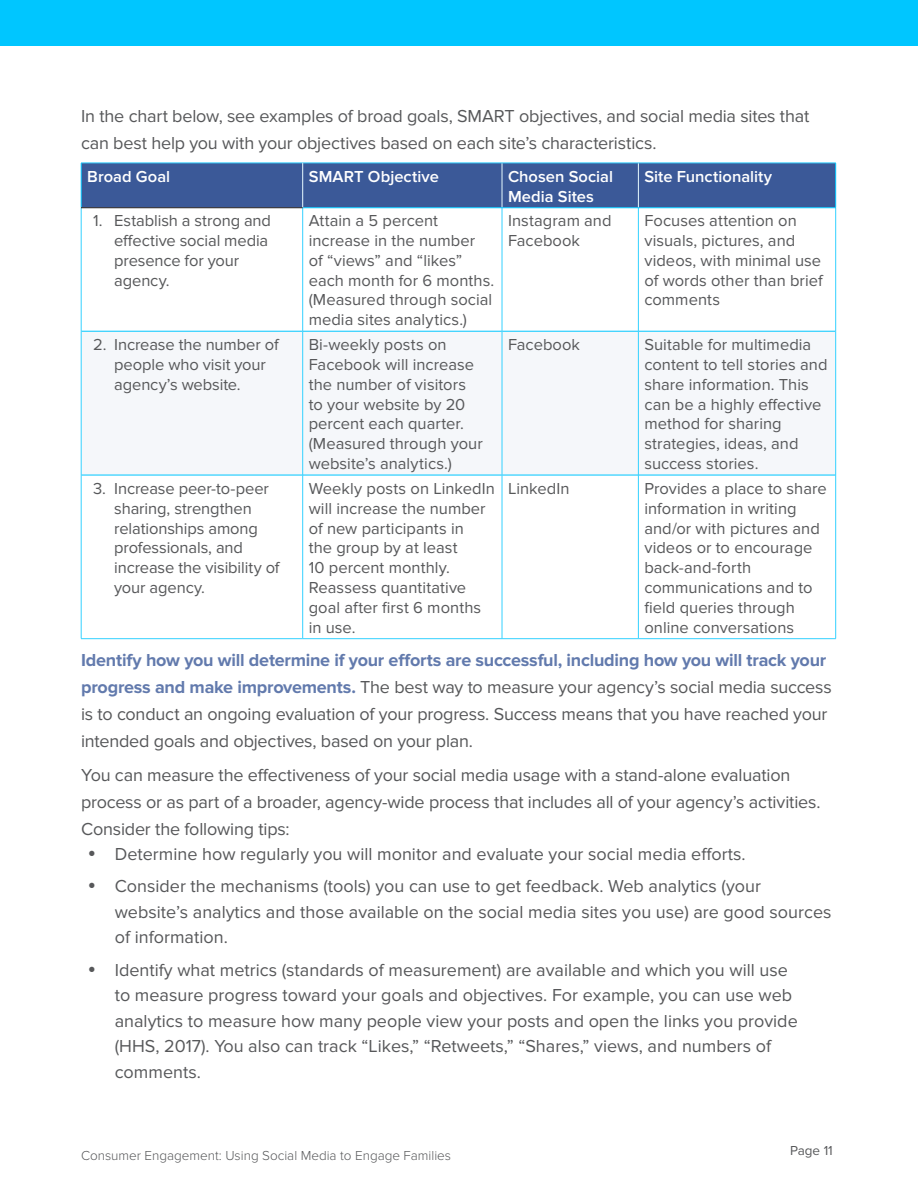
<style>
.page{position:relative;width:918px;height:1188px;background:#fff}
.page>*{position:absolute;margin:0;border:0;box-sizing:border-box;transform-origin:0 0}
.t1{font:18px/27px "Proxima Nova";color:#57585a}
.t2{font:16.5px/19.8px "Proxima Nova";color:#57585a}
.t3{font:600 16.5px/19.8px "Proxima Nova";color:#fff}
.t4{font:300 13.5px "Proxima Nova";color:#57585a}
.t5{font:13.5px "Proxima Nova";color:#57585a}
.s1{font-weight:700;color:#627aad}
</style>
<div class="page">
<div style="left:0;top:0;width:918px;height:45px;background:#00c6ff"></div>
<div style="left:82px;top:164px;width:753px;height:43px;background:#3b5998"></div>
<svg style="left:82px;top:208px;width:753px;height:430px"></svg>
<div style="left:82px;top:332px;width:753px;height:143px;background:#f5f7fa"></div>
<hr style="left:81px;top:331px;width:222px;height:1px;background:#00c6ff">
<hr style="left:303px;top:331px;width:199px;height:1px;background:#00c6ff">
<hr style="left:502px;top:331px;width:136px;height:1px;background:#00c6ff">
<hr style="left:639px;top:331px;width:196px;height:1px;background:#00c6ff">
<hr style="left:81px;top:475px;width:222px;height:1px;background:#00c6ff">
<hr style="left:303px;top:475px;width:199px;height:1px;background:#00c6ff">
<hr style="left:502px;top:475px;width:136px;height:1px;background:#00c6ff">
<hr style="left:639px;top:475px;width:196px;height:1px;background:#00c6ff">
<hr style="left:502px;top:163px;width:1px;height:45px;background:#e6f9ff">
<hr style="left:638px;top:163px;width:1px;height:45px;background:#e6f9ff">
<hr style="left:81px;top:208px;width:1px;height:123px;background:#33d1ff">
<hr style="left:302px;top:208px;width:1px;height:123px;background:#33d1ff">
<hr style="left:502px;top:208px;width:1px;height:123px;background:#33d1ff">
<hr style="left:638px;top:208px;width:1px;height:123px;background:#33d1ff">
<hr style="left:835px;top:208px;width:1px;height:123px;background:#33d1ff">
<hr style="left:81px;top:331px;width:1px;height:144px;background:#33d1ff">
<hr style="left:302px;top:331px;width:1px;height:144px;background:#33d1ff">
<hr style="left:502px;top:331px;width:1px;height:144px;background:#33d1ff">
<hr style="left:638px;top:331px;width:1px;height:144px;background:#33d1ff">
<hr style="left:835px;top:331px;width:1px;height:144px;background:#33d1ff">
<hr style="left:81px;top:475px;width:1px;height:163px;background:#33d1ff">
<hr style="left:302px;top:475px;width:1px;height:163px;background:#33d1ff">
<hr style="left:502px;top:475px;width:1px;height:163px;background:#33d1ff">
<hr style="left:638px;top:475px;width:1px;height:163px;background:#33d1ff">
<hr style="left:835px;top:475px;width:1px;height:163px;background:#33d1ff">
<hr style="left:81px;top:638px;width:222px;height:1px;background:#33d1ff">
<hr style="left:303px;top:638px;width:199px;height:1px;background:#33d1ff">
<hr style="left:502px;top:638px;width:136px;height:1px;background:#33d1ff">
<hr style="left:638px;top:638px;width:198px;height:1px;background:#33d1ff">
<hr style="left:303px;top:163px;width:199px;height:1px;background:#33d1ff">
<hr style="left:502px;top:163px;width:136px;height:1px;background:#33d1ff">
<hr style="left:638px;top:163px;width:198px;height:1px;background:#33d1ff">
<hr style="left:835px;top:163px;width:1px;height:45px;background:#00c6ff">
<hr style="left:303px;top:207px;width:199px;height:1px;background:#00c6ff">
<hr style="left:502px;top:207px;width:136px;height:1px;background:#00c6ff">
<hr style="left:638px;top:207px;width:198px;height:1px;background:#00c6ff">
<hr style="left:81px;top:163px;width:222px;height:1px;background:#33d1ff">
<hr style="left:81px;top:163px;width:1px;height:45px;background:#00c6ff">
<hr style="left:302px;top:163px;width:1px;height:45px;background:#e6f9ff">
<hr style="left:81px;top:207px;width:222px;height:1px;background:#231f20">
<p class="t1" style="left:81px;top:103px;width:730px">In the chart below, see examples of broad goals, SMART objectives, and social media sites that can best help you with your objectives based on each site’s characteristics.</p>
<p class="t3" style="left:87px;top:167px;width:84px">Broad Goal</p>
<p class="t3" style="left:309px;top:167px;width:132px">SMART Objective</p>
<p class="t3" style="left:508px;top:167px;width:107px">Chosen Social<br>Media Sites</p>
<p class="t3" style="left:644px;top:167px;width:129px">Site Functionality</p>
<p class="t2" style="left:114px;top:211px;width:158px;text-indent:-21px">1. Establish a strong and effective social media presence for your agency.</p>
<p class="t2" style="left:309px;top:211px;width:187px">Attain a 5 percent increase in the number<br>of “views” and “likes” each month for 6 months. (Measured through social media sites analytics.)</p>
<p class="t2" style="left:508px;top:211px;width:105px">Instagram and<br>Facebook</p>
<p class="t2" style="left:644px;top:211px;width:180px">Focuses attention on visuals, pictures, and videos, with minimal use of words other than brief comments</p>
<p class="t2" style="left:114px;top:335px;width:166px;text-indent:-21px">2. Increase the number of people who visit your agency’s website.</p>
<p class="t2" style="left:309px;top:335px;width:176px">Bi-weekly posts on<br>Facebook will increase the number of visitors to your website by 20 percent each quarter. (Measured through your website’s analytics.)</p>
<p class="t2" style="left:508px;top:335px;width:74px">Facebook</p>
<p class="t2" style="left:644px;top:335px;width:185px">Suitable for multimedia content to tell stories and share information. This can be a highly effective method for sharing strategies, ideas, and success stories.</p>
<p class="t2" style="left:114px;top:479px;width:167px;text-indent:-21px">3. Increase peer-to-peer sharing, strengthen relationships among professionals, and increase the visibility of your agency.</p>
<p class="t2" style="left:309px;top:479px;width:188px">Weekly posts on LinkedIn will increase the number of new participants in<br>the group by at least<br>10 percent monthly.<br>Reassess quantitative goal after first 6 months in use.</p>
<p class="t2" style="left:508px;top:479px;width:63px">LinkedIn</p>
<p class="t2" style="left:644px;top:479px;width:184px">Provides a place to share information in writing and/or with pictures and videos or to encourage back-and-forth communications and to field queries through online conversations</p>
<p class="t1" style="left:81px;top:647px;width:752px"><span class="s1">Identify how you will determine if your efforts are successful, including how you will track your progress and make improvements.</span> The best way to measure your agency’s social media success is to conduct an ongoing evaluation of your progress. Success means that you have reached your intended goals and objectives, based on your plan.</p>
<p class="t1" style="left:81px;top:761px;width:741px">You can measure the effectiveness of your social media usage with a stand-alone evaluation process or as part of a broader, agency-wide process that includes all of your agency’s activities.<br>Consider the following tips:</p>
<p class="t1" style="left:115px;top:841px;width:632px">Determine how regularly you will monitor and evaluate your social media efforts.</p>
<p class="t1" style="left:115px;top:874px;width:718px;line-height:25.5px">Consider the mechanisms (tools) you can use to get feedback. Web analytics (your website’s analytics and those available on the social media sites you use) are good sources of information.</p>
<p class="t1" style="left:115px;top:957px;width:685px;line-height:25.5px">Identify what metrics (standards of measurement) are available and which you will use to measure progress toward your goals and objectives. For example, you can use web analytics to measure how many people view your posts and open the links you provide (HHS, 2017). You also can track “Likes,” “Retweets,” “Shares,” views, and numbers of comments.</p>
<p class="t4" style="left:81px;top:1147px;width:372px">Consumer Engagement: Using Social Media to Engage Families</p>
<p class="t5" style="left:790px;top:1143px;width:44px">Page 11</p>
</div>
